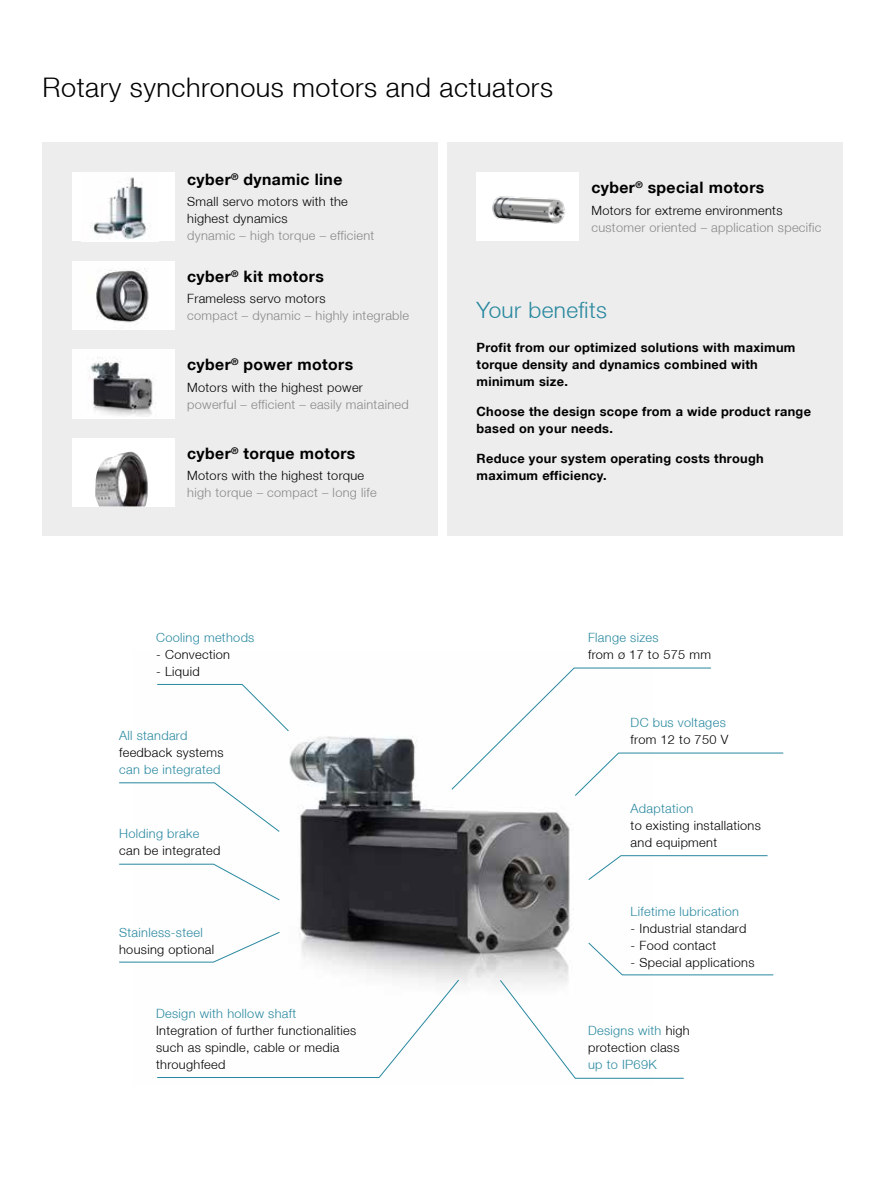
<style>
.page{position:relative;width:885px;height:1191px;background:#fff}
.page>*{position:absolute;margin:0;border:0;box-sizing:border-box;transform-origin:0 0}
.t1{font:300 27px "Helvetica Neue LT";letter-spacing:.02em;color:#000}
.t2{font:300 22.5px "Helvetica Neue LT";letter-spacing:.02em;color:#28889f}
.t3{font:700 15.75px "Helvetica Neue LT";letter-spacing:.025em;color:#000}
.t4{font:300 12.75px/17px "Helvetica Neue LT";letter-spacing:.025em;color:#000}
.t5{font:700 12.75px/17px "Helvetica Neue LT";letter-spacing:.025em;color:#000}
.t6{font:300 12.75px "Helvetica Neue LT";letter-spacing:.025em;color:#878787}
.t7{font:300 12.75px "Helvetica Neue LT";letter-spacing:.025em;color:#28889f}
.s1{color:#28889f}
</style>
<div class="page">
<div style="left:446px;top:142px;width:396px;height:394px;background:#ededed"></div>
<img style="left:133px;top:683px;width:520px;height:396px">
<div style="left:43px;top:142px;width:395px;height:394px;background:#ededed"></div>
<div style="left:72px;top:173px;width:102px;height:68px;background:#fff"></div>
<img style="left:92px;top:177px;width:58px;height:63px">
<img style="left:72px;top:349px;width:102px;height:69px">
<div style="left:72px;top:438px;width:102px;height:68px;background:#fff"></div>
<img style="left:95px;top:452px;width:53px;height:54px">
<div style="left:72px;top:261px;width:102px;height:68px;background:#fff"></div>
<img style="left:96px;top:268px;width:53px;height:55px">
<img style="left:476px;top:173px;width:102px;height:68px">
<svg style="left:157px;top:684px;width:132px;height:47px"></svg>
<svg style="left:451px;top:667px;width:332px;height:129px"></svg>
<svg style="left:588px;top:855px;width:180px;height:25px"></svg>
<svg style="left:499px;top:942px;width:274px;height:136px"></svg>
<svg style="left:119px;top:782px;width:161px;height:50px"></svg>
<svg style="left:119px;top:863px;width:161px;height:37px"></svg>
<svg style="left:119px;top:931px;width:161px;height:31px"></svg>
<svg style="left:157px;top:979px;width:302px;height:99px"></svg>
<h1 class="t1" style="left:43px;top:71px;width:512px">Rotary synchronous motors and actuators</h1>
<p class="t3" style="left:187px;top:169px;width:157px">cyber<sup>®</sup> dynamic line</p>
<p class="t4" style="left:187px;top:193px;width:162px">Small servo motors with the highest dynamics</p>
<p class="t6" style="left:187px;top:228px;width:189px">dynamic – high torque – efficient</p>
<p class="t3" style="left:591px;top:178px;width:174px">cyber<sup>®</sup> special motors</p>
<p class="t4" style="left:591px;top:201px;width:192px">Motors for extreme environments</p>
<p class="t6" style="left:591px;top:219px;width:231px">customer oriented – application specific</p>
<p class="t3" style="left:187px;top:266px;width:138px">cyber<sup>®</sup> kit motors</p>
<p class="t4" style="left:187px;top:290px;width:140px">Frameless servo motors</p>
<p class="t6" style="left:187px;top:308px;width:223px">compact – dynamic – highly integrable</p>
<p class="t3" style="left:187px;top:355px;width:167px">cyber<sup>®</sup> power motors</p>
<p class="t4" style="left:187px;top:378px;width:177px">Motors with the highest power</p>
<p class="t6" style="left:187px;top:396px;width:223px">powerful – efficient – easily maintained</p>
<p class="t3" style="left:187px;top:443px;width:170px">cyber<sup>®</sup> torque motors</p>
<p class="t4" style="left:187px;top:467px;width:178px">Motors with the highest torque</p>
<p class="t6" style="left:187px;top:485px;width:191px">high torque – compact – long life</p>
<p class="t7" style="left:156px;top:629px;width:100px">Cooling methods</p>
<p class="t4" style="left:156px;top:645px;width:75px">- Convection</p>
<p class="t4" style="left:156px;top:662px;width:45px">- Liquid</p>
<p class="t7" style="left:119px;top:727px;width:70px">All standard</p>
<p class="t4" style="left:119px;top:744px;width:106px">feedback systems</p>
<p class="t7" style="left:119px;top:761px;width:103px">can be integrated</p>
<p class="t7" style="left:119px;top:826px;width:82px">Holding brake</p>
<p class="t4" style="left:119px;top:842px;width:103px">can be integrated</p>
<p class="t7" style="left:119px;top:924px;width:85px">Stainless-steel</p>
<p class="t4" style="left:119px;top:940px;width:96px">housing optional</p>
<p class="t7" style="left:156px;top:1005px;width:142px">Design with hollow shaft</p>
<p class="t4" style="left:156px;top:1022px;width:201px">Integration of further functionalities such as spindle, cable or media throughfeed</p>
<h2 class="t2" style="left:476px;top:296px;width:132px">Your benefits</h2>
<p class="t5" style="left:476px;top:339px;width:320px">Profit from our optimized solutions with maximum torque density and dynamics combined with minimum size.</p>
<p class="t5" style="left:476px;top:403px;width:336px">Choose the design scope from a wide product range based on your needs.</p>
<p class="t5" style="left:476px;top:449px;width:288px">Reduce your system operating costs through maximum efficiency.</p>
<p class="t7" style="left:588px;top:629px;width:72px">Flange sizes</p>
<p class="t4" style="left:588px;top:645px;width:124px">from ø 17 to 575 mm</p>
<p class="t7" style="left:630px;top:715px;width:97px">DC bus voltages</p>
<p class="t4" style="left:630px;top:731px;width:99px">from 12 to 750 V</p>
<p class="t7" style="left:630px;top:800px;width:64px">Adaptation</p>
<p class="t4" style="left:630px;top:816px;width:132px">to existing installations and equipment</p>
<p class="t7" style="left:630px;top:903px;width:110px">Lifetime lubrication</p>
<p class="t4" style="left:630px;top:919px;width:117px">- Industrial standard</p>
<p class="t4" style="left:630px;top:936px;width:87px">- Food contact</p>
<p class="t4" style="left:630px;top:953px;width:125px">- Special applications</p>
<p class="t4" style="left:588px;top:1022px;width:103px"><span class="s1">Designs with</span> high protection class</p>
<p class="t7" style="left:588px;top:1057px;width:70px">up to IP69K</p>
</div>
